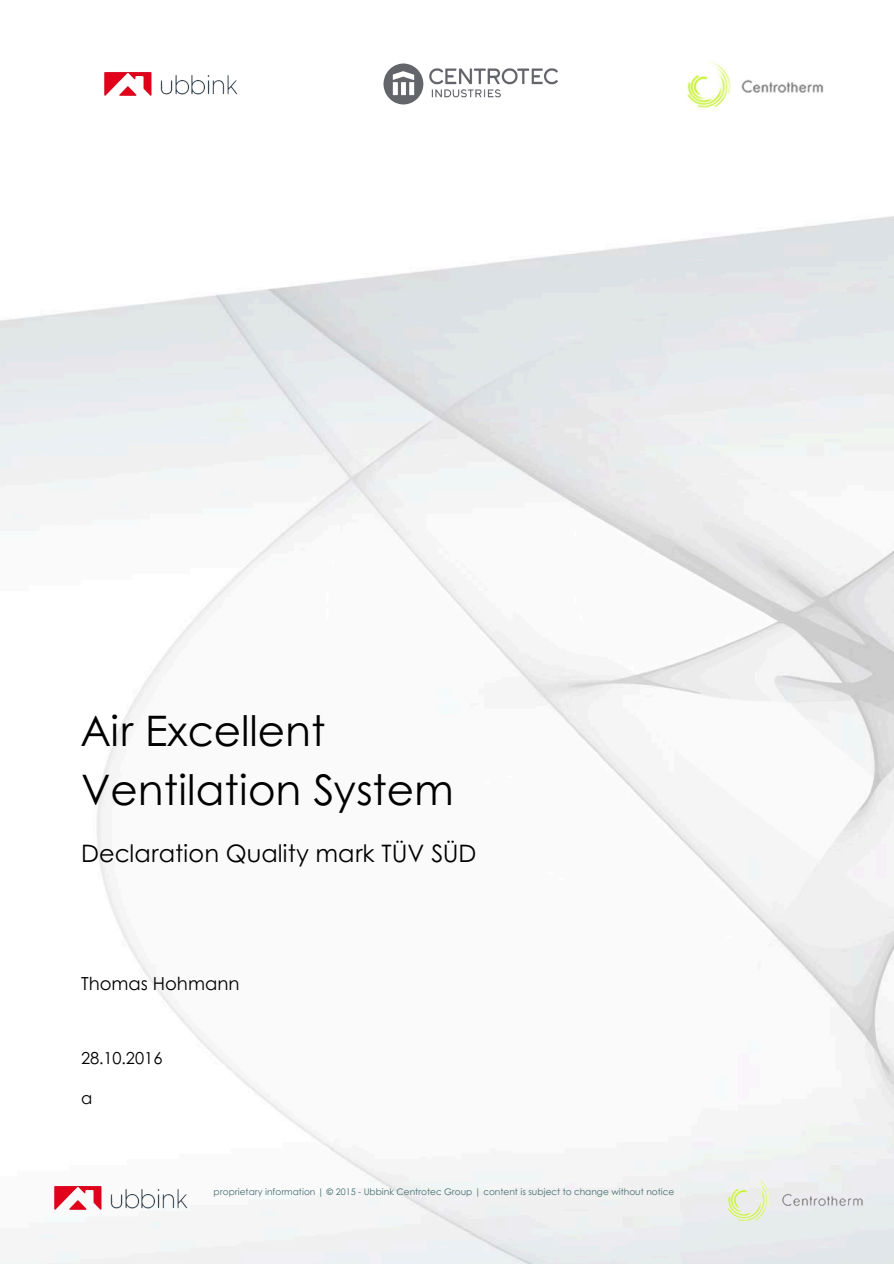
<style>
.page{position:relative;width:894px;height:1264px;background:#fff}
.page>*{position:absolute;margin:0;border:0;box-sizing:border-box;transform-origin:0 0}
.t1{font:42px/58.5px "Century Gothic";color:#000}
.t2{font:24px "Century Gothic";color:#000}
.t3{font:18px "Century Gothic";color:#000}
.t4{font:16.5px "Century Gothic";color:#000}
.t5{font:9px "Century Gothic";color:#42696e}
</style>
<div class="page">
<img style="left:1px;top:216px;width:892px;height:1047px">
<img style="left:687px;top:62px;width:137px;height:46px">
<img style="left:384px;top:64px;width:174px;height:40px">
<img style="left:104px;top:72px;width:134px;height:24px">
<img style="left:716px;top:1174px;width:158px;height:58px">
<img style="left:30px;top:1162px;width:190px;height:70px">
<p class="t1" style="left:81px;top:699px;width:374px">Air Excellent<br>Ventilation System</p>
<p class="t2" style="left:81px;top:835px;width:397px">Declaration Quality mark TÜV SÜD</p>
<p class="t3" style="left:81px;top:969px;width:160px">Thomas Hohmann</p>
<h1 class="t4" style="left:81px;top:1045px;width:83px">28.10.2016</h1>
<h1 class="t4" style="left:81px;top:1085px;width:13px">a</h1>
<h2 class="t5" style="left:213px;top:1185px;width:462px">proprietary information | © 2015 - Ubbink Centrotec Group | content is subject to change without notice</h2>
</div>
